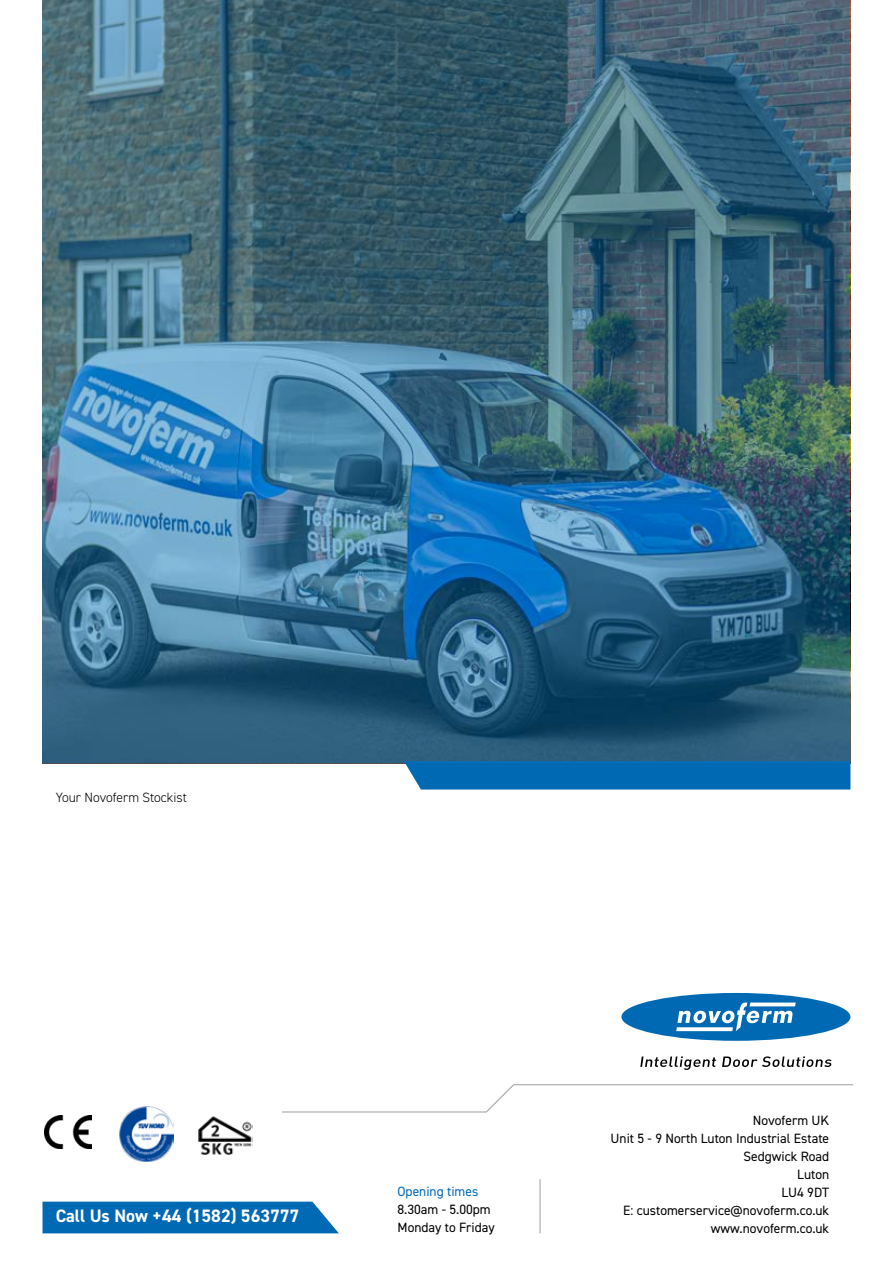
<style>
.page{position:relative;width:893px;height:1263px;background:#fff}
.page>*{position:absolute;margin:0;border:0;box-sizing:border-box;transform-origin:0 0}
.t1{font:700 18px "DIN2014";color:#fff}
.t2{font:13.5px/18px "DIN2014";color:#000}
.t3{font:300 13.5px "DIN2014";color:#000}
.t4{font:13.5px "DIN2014";color:#0069b4}
</style>
<div class="page">
<svg style="left:282px;top:1084px;width:571px;height:29px"></svg>
<svg style="left:43px;top:1201px;width:296px;height:32px;background:#1072b8"></svg>
<hr style="left:540px;top:1179px;width:1px;height:54px;background:#9d9d9c">
<img style="left:45px;top:1115px;width:46px;height:34px">
<img style="left:119px;top:1106px;width:55px;height:55px">
<img style="left:198px;top:1116px;width:54px;height:38px">
<svg style="left:640px;top:1056px;width:192px;height:14px"></svg>
<svg style="left:621px;top:993px;width:229px;height:48px"></svg>
<div style="left:404px;top:763px;width:446px;height:26px;background:#0069b4"></div>
<img style="left:43px;top:0;width:807px;height:763px">
<p class="t3" style="left:56px;top:791px;width:133px">Your Novoferm Stockist</p>
<h1 class="t1" style="left:56px;top:1208px;width:245px">Call Us Now +44 (1582) 563777</h1>
<p class="t4" style="left:398px;top:1184px;width:82px">Opening times</p>
<p class="t2" style="left:398px;top:1200px;width:99px">8.30am - 5.00pm<br>Monday to Friday</p>
<p class="t2" style="left:610px;top:1112px;width:220px;text-align:right">Novoferm UK<br>Unit 5 - 9 North Luton Industrial Estate<br>Sedgwick Road<br>Luton<br>LU4 9DT<br>E: customerservice@novoferm.co.uk www.novoferm.co.uk</p>
</div>
